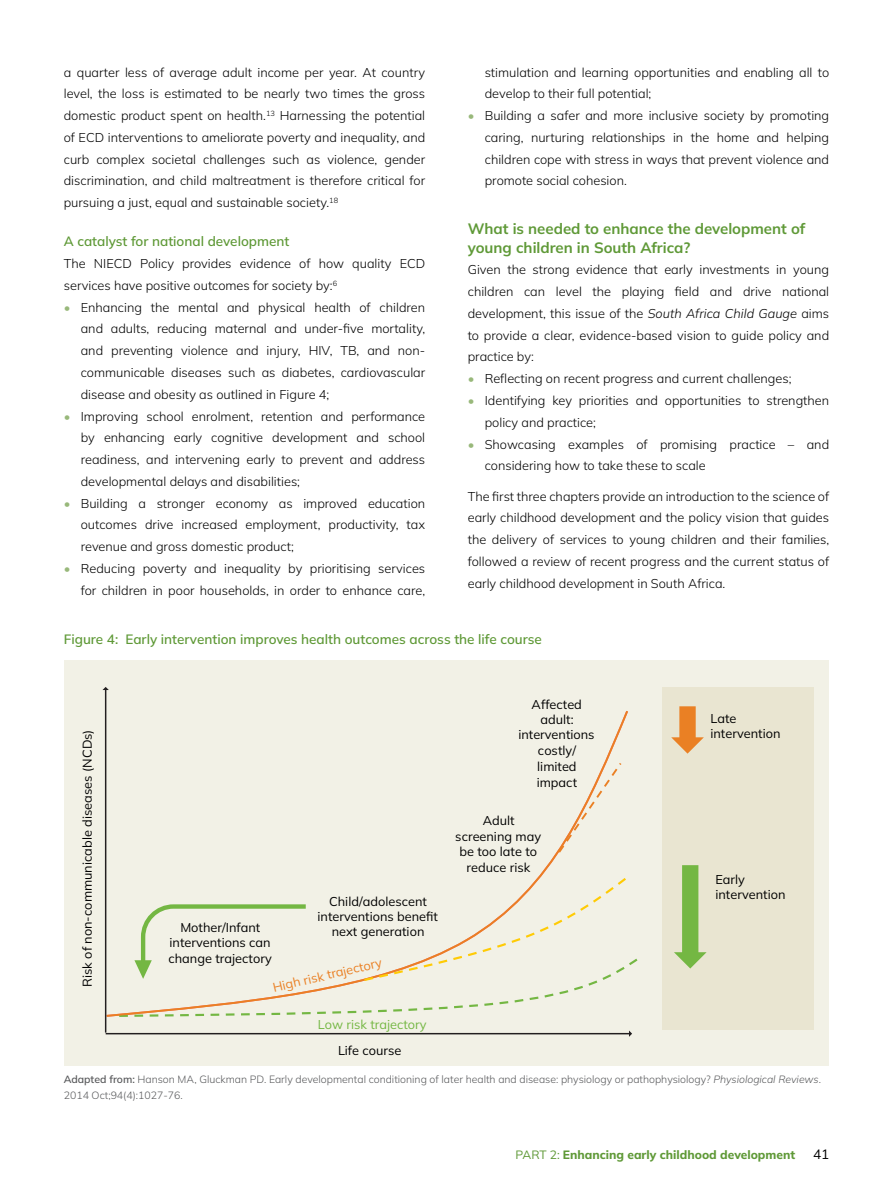
<style>
.page{position:relative;width:893px;height:1191px;background:#fff}
.page>*{position:absolute;margin:0;border:0;box-sizing:border-box;transform-origin:0 0}
.t1{font:700 15px/18.8px "Mulish";color:#5f9937}
.t2{font:600 13.5px "Mulish";color:#5f9937}
.t3{font:13.5px "Mulish";color:#000}
.t4{font:300 12.75px/21.8px "Mulish";color:#000;text-align:justify}
.t5{font:12.75px/15.6px "Mulish";color:#000;text-align:center}
.t6{font:12.75px "Mulish";color:#ea8024}
.t7{font:12.75px "Mulish";color:#74b743}
.t8{font:800 12px "Mulish";color:#5f9937}
.t9{font:300 10.5px/15.8px "Mulish";color:#58595b}
.s1{color:#98b87a}
.s2{font-style:italic}
.s3{font-weight:600}
.s4{font-weight:400}
</style>
<div class="page">
<div style="left:64px;top:660px;width:764px;height:406px;background:#f2f1e6"></div>
<svg style="left:106px;top:708px;width:522px;height:310px"></svg>
<svg style="left:117px;top:873px;width:521px;height:145px"></svg>
<div style="left:662px;top:687px;width:152px;height:343px;background:#e9e5d1"></div>
<svg style="left:674px;top:865px;width:33px;height:103px"></svg>
<svg style="left:671px;top:706px;width:33px;height:47px"></svg>
<hr style="left:105px;top:689px;width:1px;height:343px;background:#231f20">
<svg style="left:102px;top:687px;width:7px;height:3px"></svg>
<hr style="left:106px;top:1033px;width:523px;height:1px;background:#231f20">
<svg style="left:629px;top:1030px;width:3px;height:6px"></svg>
<p class="t4" style="left:64px;top:61px;width:363px">a quarter less of average adult income per year. At country level, the loss is estimated to be nearly two times the gross domestic product spent on health.<sup>13</sup> Harnessing the potential of ECD interventions to ameliorate poverty and inequality, and curb complex societal challenges such as violence, gender discrimination, and child maltreatment is therefore critical for pursuing a just, equal and sustainable society.<sup>18</sup></p>
<p class="t2" style="left:64px;top:232px;width:227px">A catalyst for national development</p>
<p class="t4" style="left:64px;top:252px;width:363px">The NIECD Policy provides evidence of how quality ECD services have positive outcomes for society by:<sup>6</sup></p>
<p class="t4" style="left:81px;top:296px;width:346px;text-indent:-17px"><span class="s1">•</span> Enhancing the mental and physical health of children and adults, reducing maternal and under-five mortality, and preventing violence and injury, HIV, TB, and non&shy;communicable diseases such as diabetes, cardiovascular disease and obesity as outlined in Figure 4;</p>
<p class="t4" style="left:81px;top:405px;width:346px;text-indent:-17px"><span class="s1">•</span> Improving school enrolment, retention and performance by enhancing early cognitive development and school readiness, and intervening early to prevent and address developmental delays and disabilities;</p>
<p class="t4" style="left:81px;top:492px;width:346px;text-indent:-17px"><span class="s1">•</span> Building a stronger economy as improved education outcomes drive increased employment, productivity, tax revenue and gross domestic product;</p>
<p class="t4" style="left:64px;top:557px;width:363px;text-align:right"><span class="s1">•</span> Reducing poverty and inequality by prioritising services for children in poor households, in order to enhance care,</p>
<p class="t4" style="left:485px;top:61px;width:346px">stimulation and learning opportunities and enabling all to develop to their full potential;</p>
<p class="t4" style="left:485px;top:104px;width:346px;text-indent:-17px"><span class="s1">•</span> Building a safer and more inclusive society by promoting caring, nurturing relationships in the home and helping children cope with stress in ways that prevent violence and promote social cohesion.</p>
<p class="t1" style="left:468px;top:219px;width:339px">What is needed to enhance the development of young children in South Africa?</p>
<p class="t4" style="left:468px;top:259px;width:363px">Given the strong evidence that early investments in young children can level the playing field and drive national development, this issue of the <span class="s2">South Africa Child Gauge</span> aims to provide a clear, evidence-based vision to guide policy and practice by:</p>
<p class="t4" style="left:468px;top:367px;width:325px"><span class="s1">•</span> Reflecting on recent progress and current challenges;</p>
<p class="t4" style="left:485px;top:389px;width:346px;text-indent:-17px"><span class="s1">•</span> Identifying key priorities and opportunities to strengthen policy and practice;</p>
<p class="t4" style="left:485px;top:433px;width:346px;text-indent:-17px"><span class="s1">•</span> Showcasing examples of promising practice – and considering how to take these to scale</p>
<p class="t4" style="left:468px;top:485px;width:363px">The first three chapters provide an introduction to the science of early childhood development and the policy vision that guides the delivery of services to young children and their families, followed a review of recent progress and the current status of early childhood development in South Africa.</p>
<p class="t2" style="left:64px;top:630px;width:480px">Figure 4: Early intervention improves health outcomes across the life course</p>
<p class="t5" style="left:79px;top:986px;width:259px;rotate:-90deg">Risk of non-communicable diseases (NCDs)</p>
<p class="t5" style="left:318px;top:893px;width:122px;line-height:15.1px">Child/adolescent interventions benefit next generation</p>
<p class="t5" style="left:168px;top:919px;width:105px;line-height:15.1px">Mother/Infant interventions can change trajectory</p>
<p class="t6" style="left:271px;top:978px;width:113px;rotate:-13deg">High risk trajectory</p>
<p class="t7" style="left:318px;top:1015px;width:110px">Low risk trajectory</p>
<p class="t5" style="left:338px;top:1041px;width:65px">Life course</p>
<p class="t5" style="left:518px;top:696px;width:78px">Affected adult: interventions costly/ limited impact</p>
<p class="t5" style="left:455px;top:812px;width:87px">Adult screening may be too late to reduce risk</p>
<p class="t5" style="left:710px;top:710px;width:72px;line-height:15.1px;text-align:left">Late intervention</p>
<p class="t5" style="left:715px;top:871px;width:72px;line-height:15.1px;text-align:left">Early intervention</p>
<p class="t9" style="left:64px;top:1071px;width:759px"><span class="s3">Adapted from:</span> Hanson MA, Gluckman PD. Early developmental conditioning of later health and disease: physiology or pathophysiology? <span class="s2">Physiological Reviews</span>.<br>2014 Oct;94(4):1027-76.</p>
<p class="t8" style="left:516px;top:1146px;width:281px"><span class="s4">PART 2:</span> Enhancing early childhood development</p>
<p class="t3" style="left:813px;top:1145px;width:18px">41</p>
</div>
